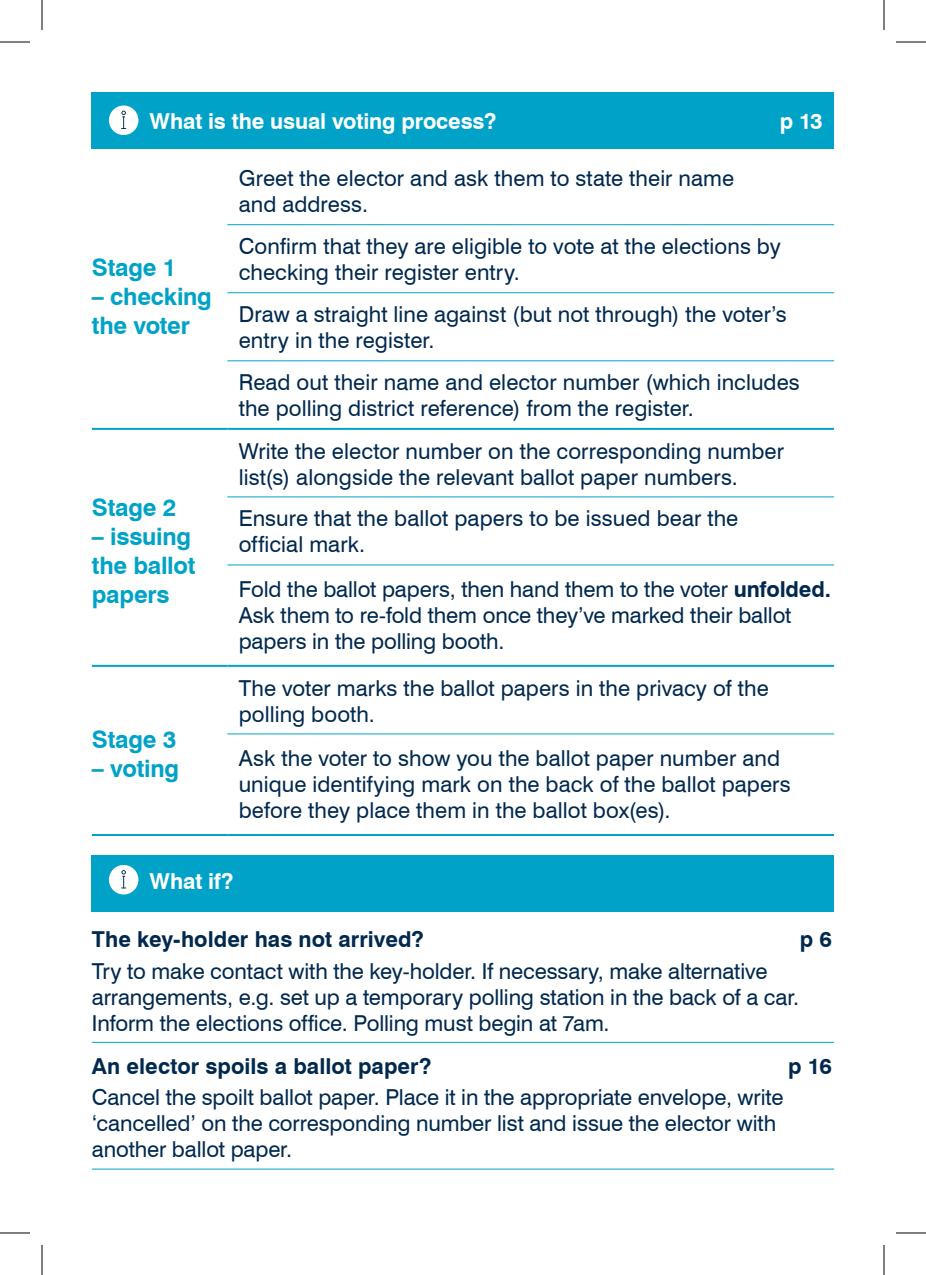
<style>
.page{position:relative;width:926px;height:1275px;background:#fff}
.page>*{position:absolute;margin:0;border:0;box-sizing:border-box;transform-origin:0 0}
._5__Light_blue_bold{font:700 24px/28.8px "Swiss 721 BT";letter-spacing:-.01em;color:#00a3c7}
._4__Box_text_Letters{font:22px/26px "Swiss 721 BT";letter-spacing:.005em;color:#00294e}
._6__Underlined_list{font:22px/26px "Swiss 721 BT";letter-spacing:-.005em;color:#00294e}
._4__Box_text_Letters-2{font:700 22px "Swiss 721 BT";color:#00294e}
._2__Blue_bar_title{font:700 22px "Swiss 721 BT";letter-spacing:-.005em;color:#fff}
.s1{font-weight:700}
</style>
<div class="page">
<hr style="left:92px;top:1042px;width:742px;height:1px;background:#00a3c7">
<hr style="left:92px;top:1168px;width:742px;height:1px;background:#00a3c7">
<div style="left:92px;top:92px;width:742px;height:57px;background:#00a3c7"></div>
<div style="left:109px;top:105px;width:29px;height:30px;background:#fff;border-radius:50%"></div>
<svg style="left:121px;top:111px;width:5px;height:18px"></svg>
<hr style="left:227px;top:224px;width:607px;height:1px;background:#00a3c7">
<hr style="left:227px;top:292px;width:607px;height:1px;background:#00a3c7">
<hr style="left:227px;top:360px;width:607px;height:1px;background:#00a3c7">
<hr style="left:92px;top:834px;width:135px;height:2px;background:#00a3c7">
<hr style="left:92px;top:428px;width:135px;height:2px;background:#00a3c7">
<hr style="left:227px;top:428px;width:607px;height:2px;background:#00a3c7">
<hr style="left:227px;top:496px;width:607px;height:1px;background:#00a3c7">
<hr style="left:227px;top:564px;width:607px;height:1px;background:#00a3c7">
<hr style="left:92px;top:665px;width:135px;height:2px;background:#00a3c7">
<hr style="left:227px;top:665px;width:607px;height:2px;background:#00a3c7">
<hr style="left:227px;top:834px;width:607px;height:2px;background:#00a3c7">
<hr style="left:227px;top:733px;width:607px;height:1px;background:#00a3c7">
<div style="left:92px;top:855px;width:742px;height:57px;background:#00a3c7"></div>
<div style="left:109px;top:865px;width:29px;height:29px;background:#fff;border-radius:50%"></div>
<svg style="left:121px;top:870px;width:5px;height:18px"></svg>
<hr style="left:0;top:42px;width:30px;height:1px;background:#000">
<hr style="left:896px;top:42px;width:30px;height:1px;background:#000">
<hr style="left:0;top:1232px;width:30px;height:1px;background:#000">
<hr style="left:896px;top:1232px;width:30px;height:1px;background:#000">
<hr style="left:42px;top:0;width:1px;height:30px;background:#000">
<hr style="left:42px;top:1245px;width:1px;height:30px;background:#000">
<hr style="left:884px;top:0;width:1px;height:30px;background:#000">
<hr style="left:884px;top:1245px;width:1px;height:30px;background:#000">
<p class="_2__Blue_bar_title" style="left:150px;top:108px;width:348px">What is the usual voting process?</p>
<p class="_2__Blue_bar_title" style="left:780px;top:108px;width:45px">p 13</p>
<p class="_5__Light_blue_bold" style="left:92px;top:253px;width:86px">Stage 1</p>
<p class="_5__Light_blue_bold" style="left:92px;top:282px;width:122px">– checking the voter</p>
<p class="_5__Light_blue_bold" style="left:92px;top:493px;width:86px">Stage 2</p>
<p class="_5__Light_blue_bold" style="left:92px;top:522px;width:105px">– issuing the ballot papers</p>
<p class="_5__Light_blue_bold" style="left:92px;top:725px;width:86px">Stage 3</p>
<p class="_5__Light_blue_bold" style="left:92px;top:753px;width:89px">– voting</p>
<p class="_4__Box_text_Letters" style="left:239px;top:165px;width:497px">Greet the elector and ask them to state their name and address.</p>
<p class="_4__Box_text_Letters" style="left:239px;top:233px;width:544px">Confirm that they are eligible to vote at the elections by checking their register entry.</p>
<p class="_4__Box_text_Letters" style="left:239px;top:301px;width:549px">Draw a straight line against (but not through) the voter’s entry in the register.</p>
<p class="_4__Box_text_Letters" style="left:239px;top:369px;width:563px">Read out their name and elector number (which includes the polling district reference) from the register.</p>
<p class="_4__Box_text_Letters" style="left:239px;top:437px;width:547px">Write the elector number on the corresponding number list(s) alongside the relevant ballot paper numbers.</p>
<p class="_4__Box_text_Letters" style="left:239px;top:505px;width:501px">Ensure that the ballot papers to be issued bear the official mark.</p>
<p class="_4__Box_text_Letters" style="left:239px;top:576px;width:594px">Fold the ballot papers, then hand them to the voter <span class="s1">unfolded.<br></span>Ask them to re-fold them once they’ve marked their ballot papers in the polling booth.</p>
<p class="_4__Box_text_Letters" style="left:239px;top:674px;width:531px">The voter marks the ballot papers in the privacy of the polling booth.</p>
<p class="_4__Box_text_Letters" style="left:239px;top:745px;width:553px">Ask the voter to show you the ballot paper number and unique identifying mark on the back of the ballot papers before they place them in the ballot box(es).</p>
<p class="_2__Blue_bar_title" style="left:150px;top:867px;width:86px">What if?</p>
<p class="_4__Box_text_Letters-2" style="left:92px;top:926px;width:333px">The key-holder has not arrived?</p>
<p class="_4__Box_text_Letters-2" style="left:800px;top:926px;width:34px">p 6</p>
<p class="_6__Underlined_list" style="left:92px;top:957px;width:709px">Try to make contact with the key-holder. If necessary, make alternative arrangements, e.g. set up a temporary polling station in the back of a car.<br>Inform the elections office. Polling must begin at 7am.</p>
<p class="_4__Box_text_Letters-2" style="left:92px;top:1052px;width:341px">An elector spoils a ballot paper?</p>
<p class="_4__Box_text_Letters-2" style="left:788px;top:1052px;width:45px">p 16</p>
<p class="_6__Underlined_list" style="left:92px;top:1084px;width:693px">Cancel the spoilt ballot paper. Place it in the appropriate envelope, write ‘cancelled’ on the corresponding number list and issue the elector with another ballot paper.</p>
</div>
